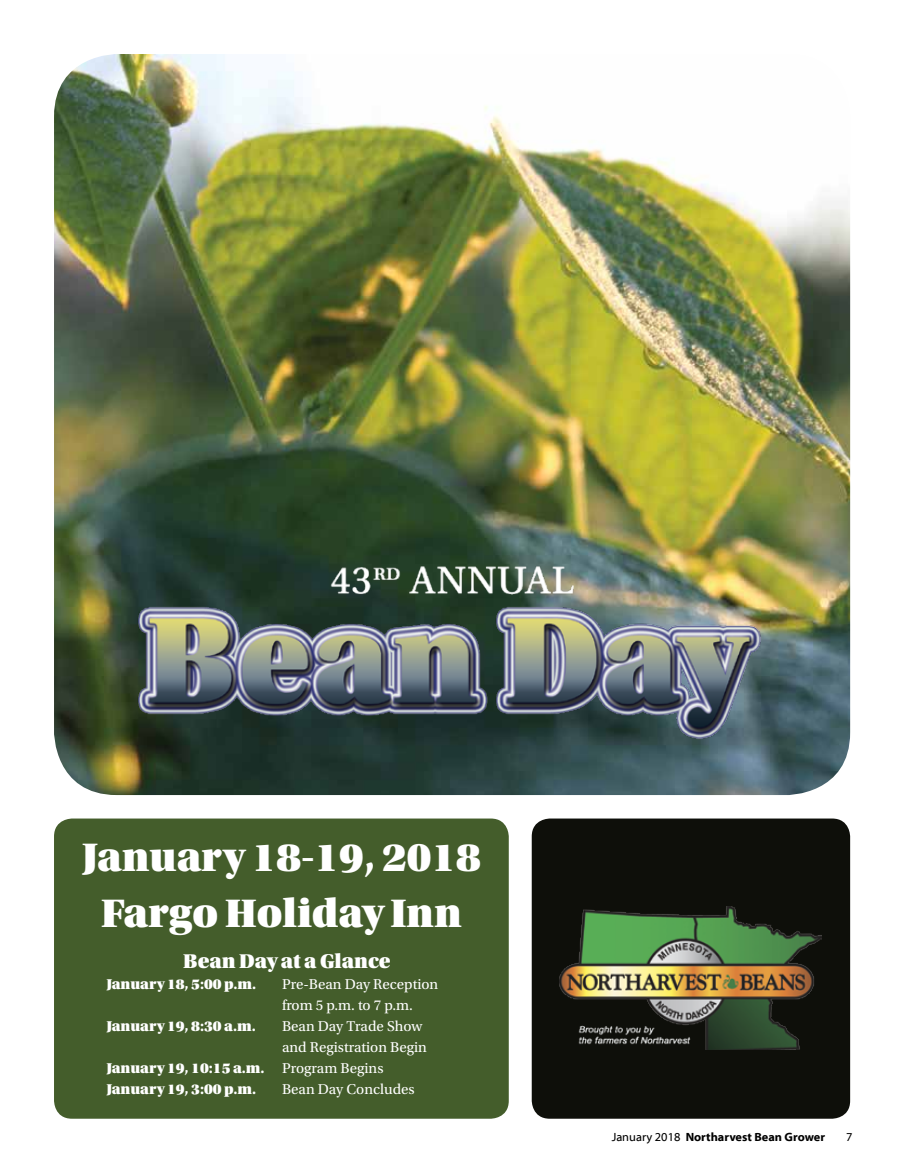
<style>
.page{position:relative;width:905px;height:1175px;background:#fff}
.page>*{position:absolute;margin:0;border:0;box-sizing:border-box;transform-origin:0 0}
.t1{font:42px/55.5px "Utopia Std Black Headline";color:#fff;text-align:center}
.t2{font:21px "Utopia Std Black Headline";color:#fff}
.t3{font:15px/21px "Utopia Std";color:#fff}
.t4{font:15px/21px "Utopia Std Black Headline";color:#fff}
.t5{font:700 12px "Myriad Web Pro";color:#000}
.t6{font:12px "Myriad Web Pro";color:#000}
.s1{font-family:"Utopia Std"}
.s2{font-weight:400}
</style>
<div class="page">
<img style="left:54px;top:54px;width:796px;height:741px">
<div style="left:531px;top:818px;width:319px;height:300px;background:#0e0f0a;border-radius:18px"></div>
<img style="left:560px;top:906px;width:262px;height:143px">
<div style="left:54px;top:818px;width:454px;height:300px;background:#445d2b;border-radius:18px"></div>
<img style="left:102px;top:490px;width:701px;height:265px">
<h1 class="t1" style="left:82px;top:830px;width:400px">January 18-19, 2018<br>Fargo Holiday Inn</h1>
<h2 class="t2" style="left:183px;top:949px;width:209px">Bean Day at a Glance</h2>
<p class="t4" style="left:106px;top:973px;width:151px">January 18, 5:00 p.m.</p>
<p class="t3" style="left:282px;top:973px;width:158px">Pre-Bean Day Reception from 5 p.m. to 7 p.m.</p>
<p class="t4" style="left:106px;top:1015px;width:151px">January 19, 8:30 a.m.</p>
<p class="t3" style="left:282px;top:1015px;width:146px">Bean Day Trade Show and Registration Begin</p>
<p class="t4" style="left:106px;top:1057px;width:278px">January 19, 10:15 a.m. <span class="s1">Program Begins<br></span>January 19, 3:00 p.m.</p>
<p class="t3" style="left:282px;top:1078px;width:134px">Bean Day Concludes</p>
<p class="t5" style="left:611px;top:1130px;width:215px"><span class="s2">January 2018</span> Northarvest Bean Grower</p>
<p class="t6" style="left:846px;top:1130px;width:8px">7</p>
</div>
